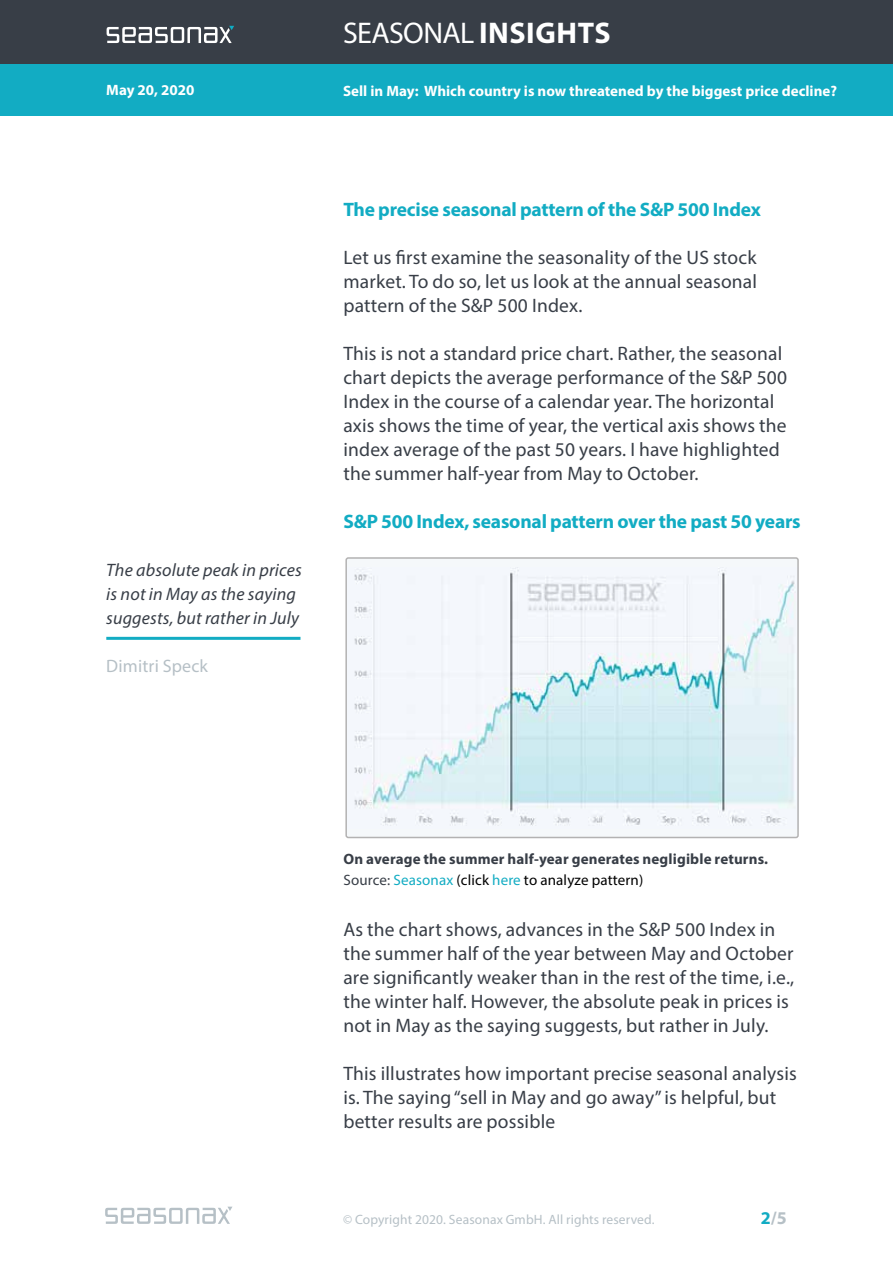
<style>
.page{position:relative;width:893px;height:1263px;background:#fff}
.page>*{position:absolute;margin:0;border:0;box-sizing:border-box;transform-origin:0 0}
.t1{font:30px "Myriad Pro";letter-spacing:-.02em;color:#fff}
.t2{font:19.5px/24px "Myriad Pro";letter-spacing:.01em;color:#383e47}
.t3{font:700 19.5px "Myriad Pro";letter-spacing:-.01em;color:#12acc3}
.t4{font:italic 18px/24px "Myriad Pro";letter-spacing:.01em;color:#383e47}
.t5{font:18px "Myriad Pro";letter-spacing:.01em;color:#b6c0c6}
.t6{font:700 18px "Myriad Pro";color:#b6c0c6}
.t7{font:700 15px/21px "Myriad Pro";letter-spacing:.01em;color:#383e47}
.t8{font:700 15px "Myriad Pro";color:#fff}
.t9{font:13.5px "Myriad Pro";letter-spacing:.01em;color:#b6c0c6}
.s1{font-weight:700}
.s2{font-weight:400}
.s3{font-weight:400;color:#12acc3}
.s4{font-weight:400;color:#000}
.s5{color:#12acc3}
</style>
<div class="page">
<svg style="left:105px;top:1206px;width:127px;height:18px"></svg>
<div style="left:0;top:0;width:893px;height:116px;background:#12acc3"></div>
<div style="left:346px;top:558px;width:452px;height:279px;background:#f5f8fa;border-radius:2px"></div>
<img style="left:354px;top:567px;width:441px;height:259px">
<div style="left:345px;top:557px;width:454px;height:281px;border:2px solid #b3b2b2;border-radius:2px"></div>
<div style="left:0;top:0;width:893px;height:64px;background:#383e47"></div>
<svg style="left:107px;top:26px;width:127px;height:17px"></svg>
<hr style="left:106px;top:637px;width:194px;height:3px;background:#12acc3">
<p class="t8" style="left:106px;top:81px;width:90px">May 20, 2020</p>
<p class="t4" style="left:106px;top:558px;width:197px">The absolute peak in prices is not in May as the saying suggests, but rather in July</p>
<p class="t5" style="left:106px;top:655px;width:103px">Dimitri Speck</p>
<h1 class="t1" style="left:343px;top:15px;width:269px">SEASONAL <span class="s1">INSIGHTS</span></h1>
<p class="t8" style="left:343px;top:81px;width:495px">Sell in May: Which country is now threatened by the biggest price decline?</p>
<p class="t3" style="left:343px;top:197px;width:419px">The precise seasonal pattern of the S&amp;P 500 Index</p>
<p class="t2" style="left:343px;top:245px;width:415px;text-align:justify">Let us first examine the seasonality of the US stock market. To do so, let us look at the annual seasonal pattern of the S&amp;P 500 Index.</p>
<p class="t2" style="left:343px;top:341px;width:445px">This is not a standard price chart. Rather, the seasonal chart depicts the average performance of the S&amp;P 500<br>Index in the course of a calendar year. The horizontal axis shows the time of year, the vertical axis shows the index average of the past 50 years. I have highlighted the summer half-year from May to October.</p>
<p class="t3" style="left:343px;top:509px;width:459px">S&amp;P 500 Index, seasonal pattern over the past 50 years</p>
<p class="t7" style="left:343px;top:848px;width:426px">On average the summer half-year generates negligible returns.<br><span class="s2">Source:</span> <span class="s3">Seasonax</span> <span class="s4">(click</span> <span class="s3">here</span> <span class="s4">to analyze pattern)</span></p>
<p class="t2" style="left:343px;top:917px;width:452px">As the chart shows, advances in the S&amp;P 500 Index in the summer half of the year between May and October are significantly weaker than in the rest of the time, i.e., the winter half. However, the absolute peak in prices is not in May as the saying suggests, but rather in July.</p>
<p class="t2" style="left:343px;top:1061px;width:455px">This illustrates how important precise seasonal analysis is. The saying “sell in May and go away” is helpful, but better results are possible</p>
<p class="t9" style="left:343px;top:1211px;width:313px">© Copyright 2020. Seasonax GmbH. All rights reserved.</p>
<p class="t6" style="left:761px;top:1206px;width:27px"><span class="s5">2</span>/5</p>
</div>
